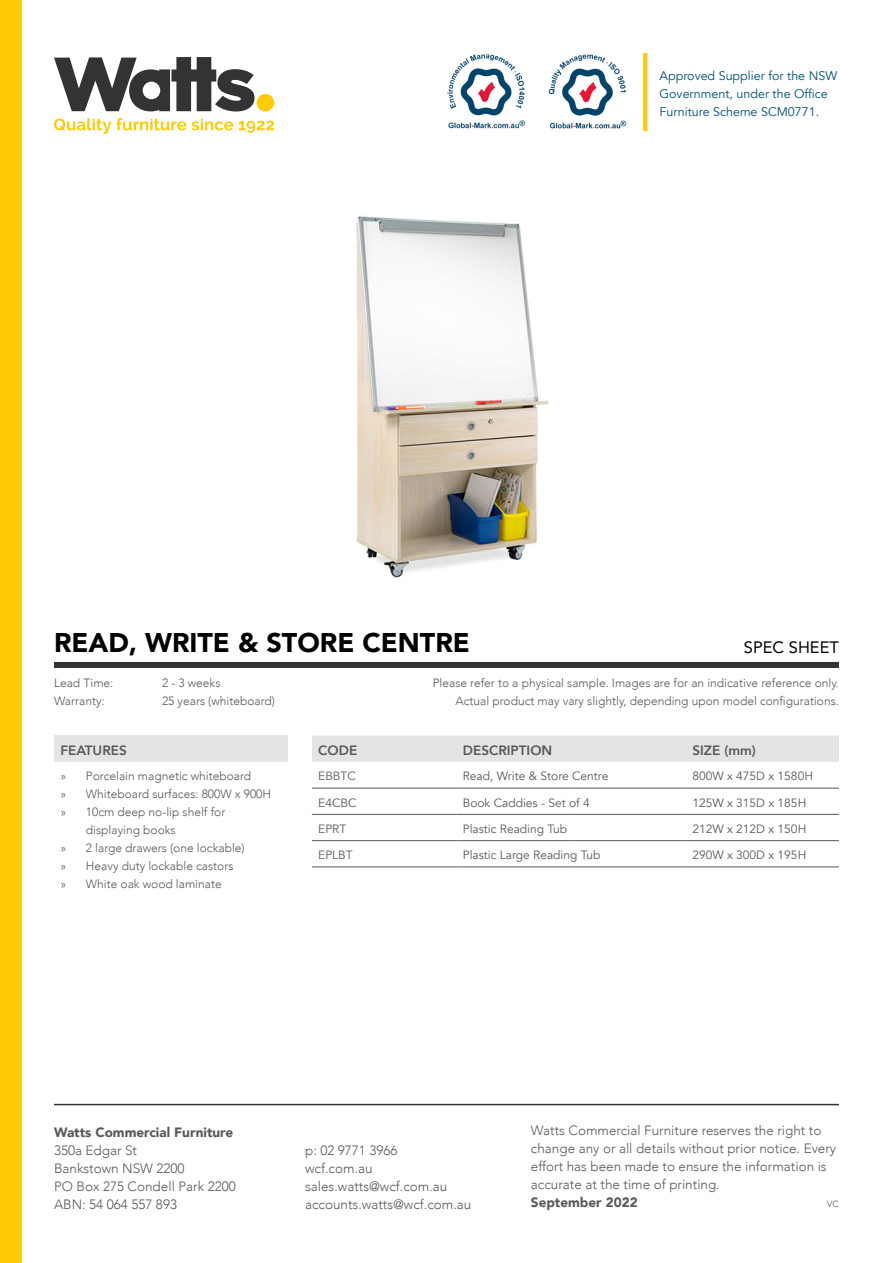
<style>
.page{position:relative;width:893px;height:1263px;background:#fff}
.page>*{position:absolute;margin:0;border:0;box-sizing:border-box;transform-origin:0 0}
.t1{font:900 27px "Avenir";color:#000}
.t2{font:16.5px "Avenir";color:#000}
.t3{font:300 13.5px/18px "Avenir";color:#58595b}
.t4{font:900 13.5px "Avenir";color:#58595b}
.t5{font:800 13.5px "Avenir";color:#58595b}
.t6{font:12.45px/18px "Avenir";color:#004f75}
.t7{font:300 12px/18px "Avenir";color:#58595b;text-align:right}
.t8{font:12px "Avenir";color:#58595b}
.t9{font:300 9px "Avenir";color:#58595b}
</style>
<div class="page">
<div style="left:54px;top:736px;width:234px;height:26px;background:#e4e4e4"></div>
<div style="left:54px;top:662px;width:785px;height:6px;background:#333334"></div>
<div style="left:0;top:0;width:21px;height:1263px;background:#ffcb05"></div>
<hr style="left:54px;top:1104px;width:785px;height:1px;background:#333334">
<svg style="left:54px;top:118px;width:220px;height:16px"></svg>
<div style="left:257px;top:94px;width:17px;height:17px;background:#ffcb05;border-radius:50%"></div>
<svg style="left:54px;top:57px;width:200px;height:54px"></svg>
<img style="left:447px;top:54px;width:79px;height:75px">
<img style="left:548px;top:54px;width:79px;height:75px">
<hr style="left:643px;top:53px;width:4px;height:78px;background:#ffc917">
<img style="left:356px;top:216px;width:193px;height:362px">
<div style="left:312px;top:736px;width:527px;height:26px;background:#e4e4e4"></div>
<hr style="left:312px;top:788px;width:144px;height:1px;background:#58595b">
<hr style="left:456px;top:788px;width:115px;height:1px;background:#58595b">
<hr style="left:571px;top:788px;width:115px;height:1px;background:#58595b">
<hr style="left:686px;top:788px;width:153px;height:1px;background:#58595b">
<hr style="left:312px;top:814px;width:144px;height:1px;background:#58595b">
<hr style="left:456px;top:814px;width:115px;height:1px;background:#58595b">
<hr style="left:571px;top:814px;width:115px;height:1px;background:#58595b">
<hr style="left:686px;top:814px;width:153px;height:1px;background:#58595b">
<hr style="left:312px;top:840px;width:144px;height:1px;background:#58595b">
<hr style="left:456px;top:840px;width:115px;height:1px;background:#58595b">
<hr style="left:571px;top:840px;width:115px;height:1px;background:#58595b">
<hr style="left:686px;top:840px;width:153px;height:1px;background:#58595b">
<hr style="left:312px;top:866px;width:144px;height:1px;background:#58595b">
<hr style="left:456px;top:866px;width:115px;height:1px;background:#58595b">
<hr style="left:571px;top:866px;width:115px;height:1px;background:#58595b">
<hr style="left:686px;top:866px;width:153px;height:1px;background:#58595b">
<p class="t6" style="left:659px;top:67px;width:179px">Approved Supplier for the NSW<br>Government, under the Office<br>Furniture Scheme SCM0771.</p>
<h1 class="t1" style="left:54px;top:619px;width:417px">READ, WRITE &amp; STORE CENTRE</h1>
<h2 class="t2" style="left:744px;top:634px;width:97px">SPEC SHEET</h2>
<p class="t7" style="left:54px;top:674px;width:61px">Lead Time:</p>
<p class="t7" style="left:162px;top:674px;width:60px">2 - 3 weeks</p>
<p class="t7" style="left:54px;top:692px;width:52px">Warranty:</p>
<p class="t7" style="left:162px;top:692px;width:114px">25 years (whiteboard)</p>
<p class="t5" style="left:318px;top:740px;width:40px">CODE</p>
<p class="t5" style="left:463px;top:740px;width:91px">DESCRIPTION</p>
<p class="t5" style="left:692px;top:740px;width:65px">SIZE (mm)</p>
<p class="t8" style="left:318px;top:769px;width:39px">EBBTC</p>
<p class="t8" style="left:463px;top:769px;width:147px">Read, Write &amp; Store Centre</p>
<p class="t8" style="left:692px;top:769px;width:122px">800W x 475D x 1580H</p>
<p class="t8" style="left:318px;top:795px;width:40px">E4CBC</p>
<p class="t8" style="left:463px;top:795px;width:128px">Book Caddies - Set of 4</p>
<p class="t8" style="left:692px;top:795px;width:115px">125W x 315D x 185H</p>
<p class="t8" style="left:318px;top:821px;width:30px">EPRT</p>
<p class="t8" style="left:463px;top:821px;width:106px">Plastic Reading Tub</p>
<p class="t8" style="left:692px;top:821px;width:115px">212W x 212D x 150H</p>
<p class="t8" style="left:318px;top:848px;width:36px">EPLBT</p>
<p class="t8" style="left:463px;top:848px;width:139px">Plastic Large Reading Tub</p>
<p class="t8" style="left:692px;top:848px;width:115px">290W x 300D x 195H</p>
<p class="t7" style="left:433px;top:674px;width:408px">Please refer to a physical sample. Images are for an indicative reference only.<br>Actual product may vary slightly, depending upon model configurations.</p>
<p class="t5" style="left:60px;top:740px;width:68px">FEATURES</p>
<p class="t7" style="left:60px;top:767px;width:192px">» Porcelain magnetic whiteboard</p>
<p class="t7" style="left:60px;top:785px;width:212px">» Whiteboard surfaces: 800W x 900H</p>
<p class="t7" style="left:60px;top:803px;width:166px">» 10cm deep no-lip shelf for</p>
<p class="t7" style="left:86px;top:821px;width:91px">displaying books</p>
<p class="t7" style="left:60px;top:839px;width:186px">» 2 large drawers (one lockable)</p>
<p class="t7" style="left:60px;top:857px;width:175px">» Heavy duty lockable castors</p>
<p class="t7" style="left:60px;top:875px;width:163px">» White oak wood laminate</p>
<p class="t4" style="left:54px;top:1121px;width:181px">Watts Commercial Furniture</p>
<p class="t3" style="left:54px;top:1141px;width:183px">350a Edgar St<br>Bankstown NSW 2200<br>PO Box 275 Condell Park 2200<br>ABN: 54 064 557 893</p>
<p class="t3" style="left:305px;top:1141px;width:168px">p: 02 9771 3966<br>wcf.com.au sales.watts@wcf.com.au accounts.watts@wcf.com.au</p>
<p class="t3" style="left:531px;top:1121px;width:307px">Watts Commercial Furniture reserves the right to change any or all details without prior notice. Every effort has been made to ensure the information is accurate at the time of printing.</p>
<p class="t4" style="left:531px;top:1191px;width:108px">September 2022</p>
<p class="t9" style="left:827px;top:1199px;width:13px">VC</p>
</div>
